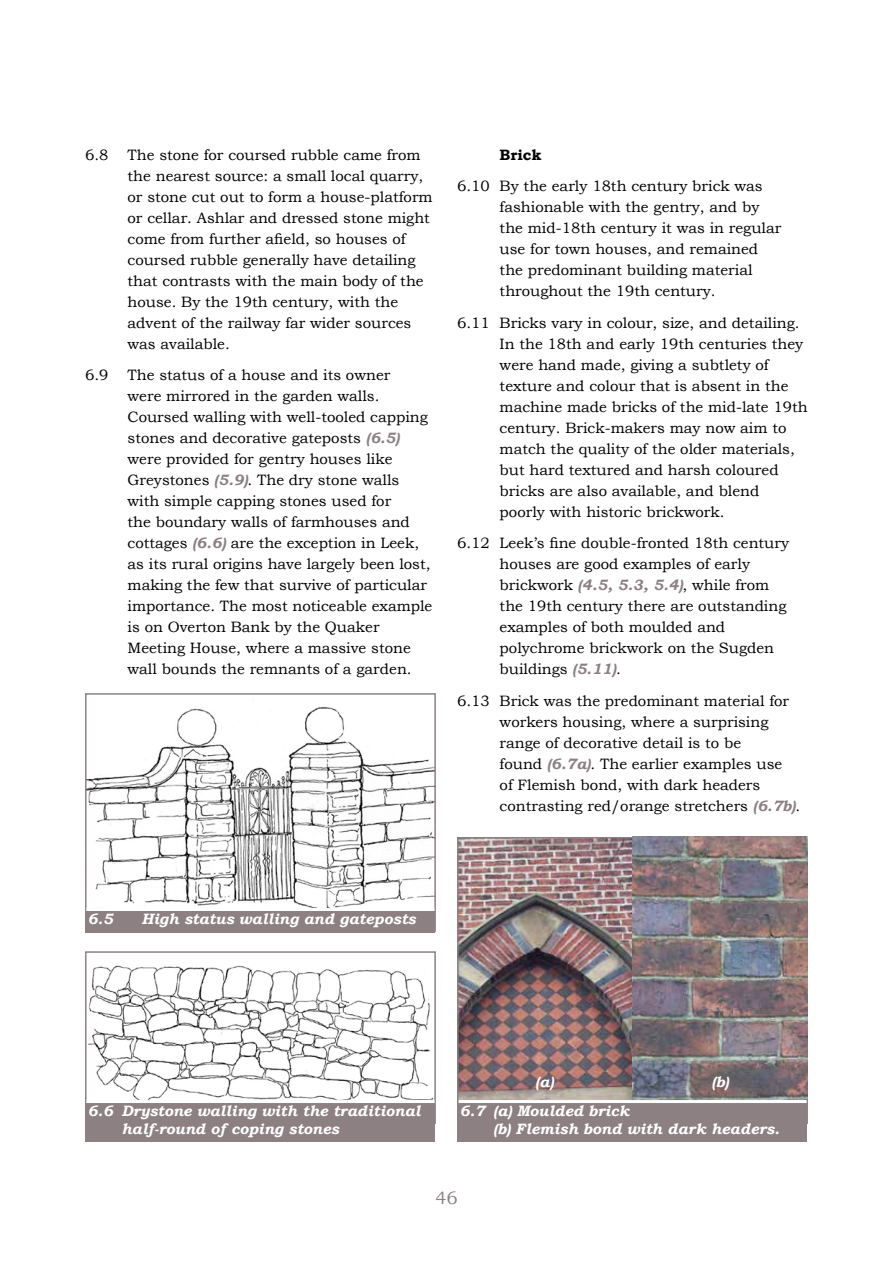
<style>
.page{position:relative;width:893px;height:1263px;background:#fff}
.page>*{position:absolute;margin:0;border:0;box-sizing:border-box;transform-origin:0 0}
.t1{font:18px "Bookman Old Style";color:#8c8083}
.t2{font:15px/21px "Bookman Old Style";color:#000}
.t3{font:italic 700 15px/18px "Bookman Old Style";color:#fff}
.t4{font:700 15px "Bookman Old Style";color:#000}
.s1{font-weight:700;font-style:italic;color:#8c8083}
</style>
<div class="page">
<img style="left:88px;top:706px;width:345px;height:202px">
<div style="left:85px;top:693px;width:351px;height:239px;border:2px solid #8c8083"></div>
<div style="left:85px;top:911px;width:350px;height:21px;background:#8c8083"></div>
<hr style="left:87px;top:908px;width:347px;height:3px;background:#fff">
<img style="left:88px;top:965px;width:345px;height:135px">
<div style="left:85px;top:951px;width:351px;height:173px;border:2px solid #8c8083"></div>
<div style="left:85px;top:1103px;width:350px;height:38px;background:#8c8083"></div>
<hr style="left:87px;top:1100px;width:347px;height:3px;background:#fff">
<img style="left:460px;top:840px;width:172px;height:260px">
<div style="left:457px;top:1103px;width:350px;height:38px;background:#8c8083"></div>
<img style="left:632px;top:837px;width:176px;height:263px">
<p class="t2" style="left:85px;top:144px;width:25px">6.8</p>
<p class="t2" style="left:128px;top:144px;width:307px">The stone for coursed rubble came from the nearest source: a small local quarry, or stone cut out to form a house-platform or cellar. Ashlar and dressed stone might come from further afield, so houses of coursed rubble generally have detailing that contrasts with the main body of the house. By the 19th century, with the advent of the railway far wider sources was available.</p>
<p class="t2" style="left:85px;top:365px;width:25px">6.9</p>
<p class="t2" style="left:128px;top:365px;width:306px">The status of a house and its owner<br>were mirrored in the garden walls.<br>Coursed walling with well-tooled capping stones and decorative gateposts <span class="s1">(6.5) </span>were provided for gentry houses like Greystones <span class="s1">(5.9)</span>. The dry stone walls with simple capping stones used for<br>the boundary walls of farmhouses and cottages <span class="s1">(6.6)</span> are the exception in Leek, as its rural origins have largely been lost, making the few that survive of particular importance. The most noticeable example is on Overton Bank by the Quaker Meeting House, where a massive stone wall bounds the remnants of a garden.</p>
<p class="t4" style="left:500px;top:144px;width:43px">Brick</p>
<p class="t2" style="left:500px;top:176px;width:283px;text-indent:-43px">6.10 By the early 18th century brick was fashionable with the gentry, and by the mid-18th century it was in regular use for town houses, and remained the predominant building material throughout the 19th century.</p>
<p class="t2" style="left:500px;top:312px;width:310px;text-indent:-43px">6.11 Bricks vary in colour, size, and detailing.<br>In the 18th and early 19th centuries they were hand made, giving a subtlety of texture and colour that is absent in the machine made bricks of the mid-late 19th century. Brick-makers may now aim to match the quality of the older materials, but hard textured and harsh coloured bricks are also available, and blend poorly with historic brickwork.</p>
<p class="t2" style="left:500px;top:533px;width:291px;text-indent:-43px">6.12 Leek’s fine double-fronted 18th century houses are good examples of early brickwork <span class="s1">(4.5, 5.3, 5.4)</span>, while from the 19th century there are outstanding examples of both moulded and polychrome brickwork on the Sugden buildings <span class="s1">(5.11)</span>.</p>
<p class="t2" style="left:500px;top:690px;width:302px;text-indent:-43px">6.13 Brick was the predominant material for workers housing, where a surprising range of decorative detail is to be<br>found <span class="s1">(6.7a)</span>. The earlier examples use<br>of Flemish bond, with dark headers contrasting red/orange stretchers <span class="s1">(6.7b)</span>.</p>
<p class="t3" style="left:87px;top:910px;width:27px">6.5</p>
<p class="t3" style="left:141px;top:910px;width:276px">High status walling and gateposts</p>
<p class="t3" style="left:536px;top:1073px;width:19px">(a)</p>
<p class="t3" style="left:712px;top:1073px;width:18px">(b)</p>
<p class="t3" style="left:121px;top:1102px;width:301px;text-indent:-34px">6.6 Drystone walling with the traditional half-round of coping stones</p>
<p class="t3" style="left:494px;top:1102px;width:287px;text-indent:-34px">6.7 (a) Moulded brick<br>(b) Flemish bond with dark headers.</p>
<p class="t1" style="left:435px;top:1186px;width:24px">46</p>
</div>
